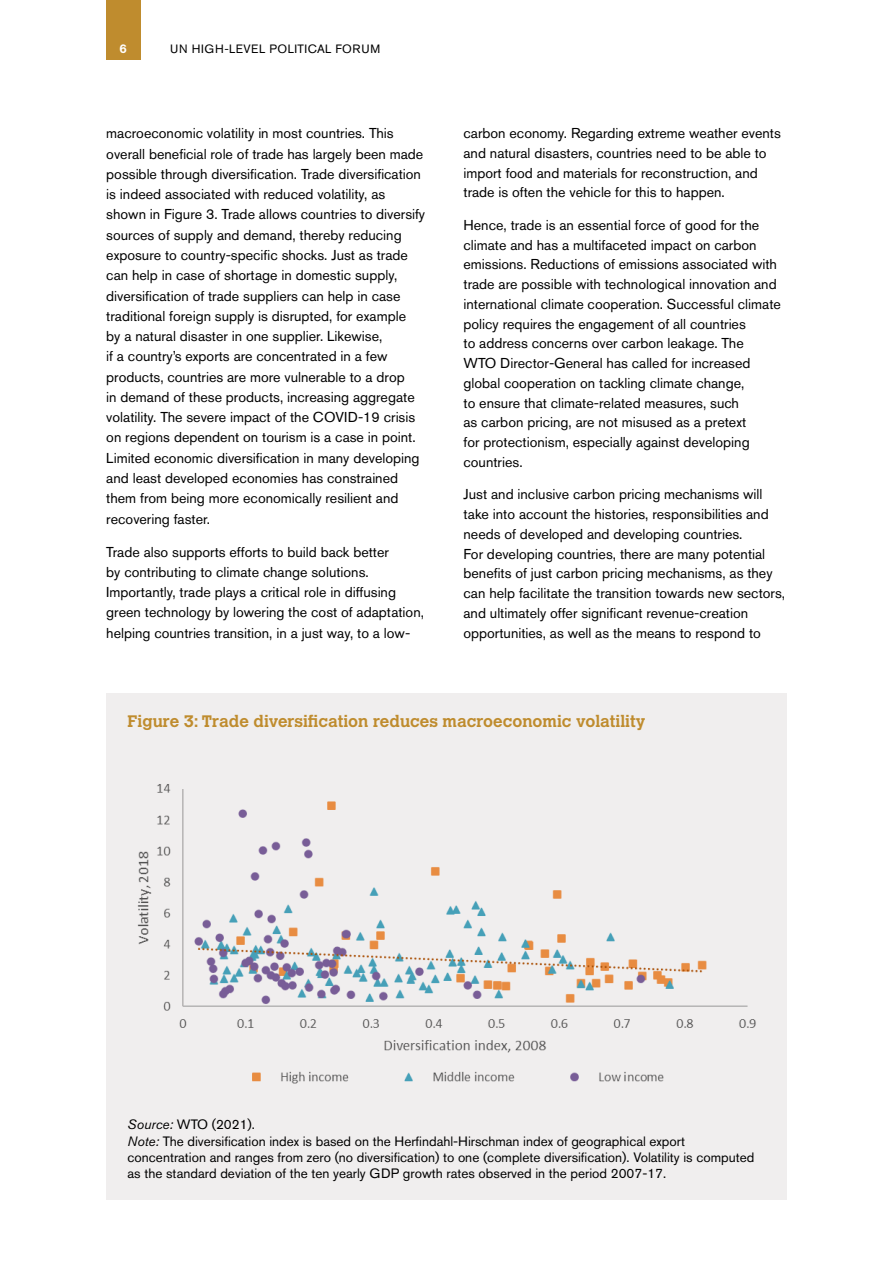
<style>
.page{position:relative;width:893px;height:1263px;background:#fff}
.page>*{position:absolute;margin:0;border:0;box-sizing:border-box;transform-origin:0 0}
.t1{font:700 16.5px "Calvert MT Std";color:#bf8c2e}
.t2{font:14.25px/20.2px "Akzidenz Grotesk BE";color:#000}
.t3{font:13.5px/16.2px "Akzidenz Grotesk BE";color:#000}
.t4{font:12px "Akzidenz Grotesk BE";letter-spacing:.05em;color:#000}
.t5{font:700 12px "Calvert MT Std";color:#fff}
.s1{font-style:italic}
</style>
<div class="page">
<div style="left:106px;top:0;width:34px;height:60px;background:#bf8c2e"></div>
<div style="left:106px;top:693px;width:681px;height:506px;background:#f0eeee"></div>
<img style="left:137px;top:784px;width:619px;height:300px">
<p class="t5" style="left:120px;top:42px;width:9px">6</p>
<p class="t4" style="left:170px;top:42px;width:212px">UN HIGH-LEVEL POLITICAL FORUM</p>
<p class="t2" style="left:106px;top:123px;width:320px">macroeconomic volatility in most countries. This overall beneficial role of trade has largely been made possible through diversification. Trade diversification is indeed associated with reduced volatility, as shown in Figure 3. Trade allows countries to diversify sources of supply and demand, thereby reducing exposure to country-specific shocks. Just as trade can help in case of shortage in domestic supply, diversification of trade suppliers can help in case traditional foreign supply is disrupted, for example<br>by a natural disaster in one supplier. Likewise,<br>if a country’s exports are concentrated in a few products, countries are more vulnerable to a drop<br>in demand of these products, increasing aggregate volatility. The severe impact of the COVID-19 crisis on regions dependent on tourism is a case in point.<br>Limited economic diversification in many developing and least developed economies has constrained them from being more economically resilient and recovering faster.</p>
<p class="t2" style="left:106px;top:541px;width:319px">Trade also supports efforts to build back better<br>by contributing to climate change solutions.<br>Importantly, trade plays a critical role in diffusing green technology by lowering the cost of adaptation, helping countries transition, in a just way, to a low-</p>
<p class="t2" style="left:463px;top:123px;width:319px;line-height:19.8px">carbon economy. Regarding extreme weather events and natural disasters, countries need to be able to import food and materials for reconstruction, and trade is often the vehicle for this to happen.</p>
<p class="t2" style="left:463px;top:215px;width:319px;line-height:19.8px">Hence, trade is an essential force of good for the climate and has a multifaceted impact on carbon emissions. Reductions of emissions associated with trade are possible with technological innovation and international climate cooperation. Successful climate policy requires the engagement of all countries<br>to address concerns over carbon leakage. The<br>WTO Director-General has called for increased global cooperation on tackling climate change,<br>to ensure that climate-related measures, such<br>as carbon pricing, are not misused as a pretext<br>for protectionism, especially against developing countries.</p>
<p class="t2" style="left:463px;top:484px;width:323px;line-height:19.8px">Just and inclusive carbon pricing mechanisms will take into account the histories, responsibilities and needs of developed and developing countries.<br>For developing countries, there are many potential benefits of just carbon pricing mechanisms, as they can help facilitate the transition towards new sectors, and ultimately offer significant revenue-creation opportunities, as well as the means to respond to</p>
<p class="t1" style="left:128px;top:710px;width:519px">Figure 3: Trade diversification reduces macroeconomic volatility</p>
<p class="t3" style="left:128px;top:1116px;width:628px"><span class="s1">Source:</span> WTO (2021).<br><span class="s1">Note:</span> The diversification index is based on the Herfindahl-Hirschman index of geographical export concentration and ranges from zero (no diversification) to one (complete diversification). Volatility is computed as the standard deviation of the ten yearly GDP growth rates observed in the period 2007-17.</p>
</div>
